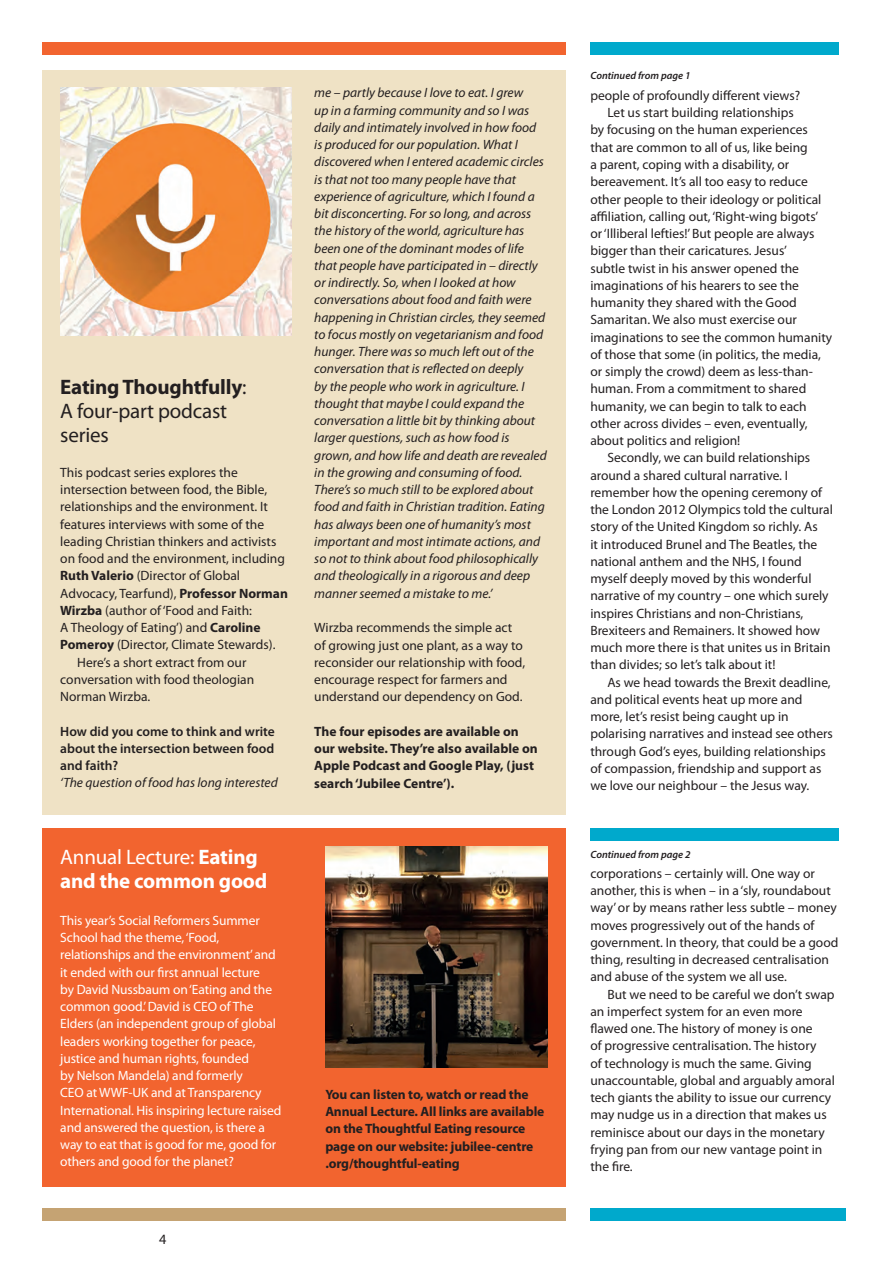
<style>
.page{position:relative;width:881px;height:1263px;background:#fff}
.page>*{position:absolute;margin:0;border:0;box-sizing:border-box;transform-origin:0 0}
.t1{font:21px/24px "Myriad Pro";letter-spacing:-.01em;color:#231f20}
.t2{font:700 21px/24px "Myriad Pro";letter-spacing:-.01em;color:#fff}
.t3{font:14.25px "Myriad Pro";color:#231f20}
.t4{font:13.5px/17.2px "Myriad Pro";color:#231f20}
.t5{font:italic 13.5px/17.2px "Myriad Pro";color:#231f20}
.t6{font:13.5px/17.2px "Myriad Pro";letter-spacing:-.01em;color:#fff}
.t7{font:700 13.5px/17.2px "Myriad Pro";letter-spacing:-.01em;color:#231f20}
.t8{font:600 13.5px/17.2px "Myriad Pro";color:#231f20;text-align:justify}
.t9{font:italic 600 10.5px "Myriad Pro";color:#231f20}
.s1{font-weight:700}
.s2{font-weight:400}
</style>
<div class="page">
<div style="left:43px;top:828px;width:523px;height:359px;background:#f2642f"></div>
<div style="left:43px;top:70px;width:523px;height:744px;background:#efe2c5"></div>
<div style="left:43px;top:42px;width:523px;height:13px;background:#f2642f"></div>
<div style="left:43px;top:1208px;width:523px;height:12px;background:#c5a373"></div>
<img style="left:60px;top:87px;width:231px;height:249px">
<img style="left:325px;top:846px;width:222px;height:222px">
<div style="left:590px;top:828px;width:248px;height:13px;background:#00a9cc"></div>
<div style="left:590px;top:1208px;width:255px;height:12px;background:#00a9cc"></div>
<div style="left:590px;top:43px;width:248px;height:12px;background:#00a9cc"></div>
<h1 class="t1" style="left:60px;top:375px;width:187px"><span class="s1">Eating Thoughtfully</span>:<br>A four-part podcast series</h1>
<p class="t4" style="left:60px;top:463px;width:179px">This podcast series explores the</p>
<p class="t4" style="left:60px;top:481px;width:208px">intersection between food, the Bible,</p>
<p class="t4" style="left:60px;top:498px;width:209px">relationships and the environment. It</p>
<p class="t4" style="left:60px;top:515px;width:205px">features interviews with some of the</p>
<p class="t4" style="left:60px;top:532px;width:217px">leading Christian thinkers and activists</p>
<p class="t4" style="left:60px;top:550px;width:226px">on food and the environment, including</p>
<p class="t4" style="left:60px;top:567px;width:181px"><span class="s1">Ruth Valerio</span> (Director of Global</p>
<p class="t4" style="left:60px;top:584px;width:229px">Advocacy, Tearfund), <span class="s1">Professor Norman</span></p>
<p class="t4" style="left:60px;top:601px;width:193px"><span class="s1">Wirzba</span> (author of ‘Food and Faith:</p>
<p class="t4" style="left:60px;top:619px;width:202px">A Theology of Eating’) and <span class="s1">Caroline</span></p>
<p class="t4" style="left:60px;top:636px;width:216px"><span class="s1">Pomeroy</span> (Director, Climate Stewards).</p>
<p class="t4" style="left:77px;top:653px;width:171px">Here’s a short extract from our</p>
<p class="t4" style="left:60px;top:670px;width:195px">conversation with food theologian</p>
<p class="t4" style="left:60px;top:688px;width:92px">Norman Wirzba.</p>
<p class="t8" style="left:60px;top:723px;width:216px">How did you come to think and write about the intersection between food and faith?</p>
<p class="t5" style="left:60px;top:774px;width:219px">‘The question of food has long interested</p>
<h1 class="t2" style="left:60px;top:845px;width:208px"><span class="s2">Annual Lecture:</span> Eating and the common good</h1>
<p class="t6" style="left:60px;top:911px;width:222px">This year’s Social Reformers Summer School had the theme, ‘Food, relationships and the environment’ and it ended with our first annual lecture<br>by David Nussbaum on ‘Eating and the common good.’ David is CEO of The Elders (an independent group of global leaders working together for peace, justice and human rights, founded<br>by Nelson Mandela) and formerly<br>CEO at WWF-UK and at Transparency International. His inspiring lecture raised and answered the question, is there a way to eat that is good for me, good for others and good for the planet?</p>
<p class="t3" style="left:159px;top:1230px;width:9px">4</p>
<p class="t5" style="left:314px;top:85px;width:234px">me – partly because I love to eat. I grew<br>up in a farming community and so I was daily and intimately involved in how food is produced for our population. What I discovered when I entered academic circles is that not too many people have that experience of agriculture, which I found a bit disconcerting. For so long, and across the history of the world, agriculture has been one of the dominant modes of life that people have participated in – directly or indirectly. So, when I looked at how conversations about food and faith were happening in Christian circles, they seemed to focus mostly on vegetarianism and food hunger. There was so much left out of the conversation that is reflected on deeply<br>by the people who work in agriculture. I thought that maybe I could expand the conversation a little bit by thinking about larger questions, such as how food is grown, and how life and death are revealed in the growing and consuming of food.<br>There’s so much still to be explored about food and faith in Christian tradition. Eating has always been one of humanity’s most important and most intimate actions, and so not to think about food philosophically and theologically in a rigorous and deep manner seemed a mistake to me.’</p>
<p class="t4" style="left:314px;top:619px;width:212px">Wirzba recommends the simple act of growing just one plant, as a way to reconsider our relationship with food, encourage respect for farmers and understand our dependency on God.</p>
<p class="t7" style="left:314px;top:723px;width:225px">The four episodes are available on our website. They’re also available on Apple Podcast and Google Play, (just search ‘Jubilee Centre’).</p>
<p class="t7" style="left:325px;top:1086px;width:220px">You can listen to, watch or read the Annual Lecture. All links are available on the Thoughtful Eating resource page on our website: jubilee-centre .org/thoughtful-eating</p>
<p class="t9" style="left:590px;top:70px;width:102px">Continued from page 1</p>
<p class="t4" style="left:590px;top:87px;width:211px">people of profoundly different views?</p>
<p class="t4" style="left:607px;top:104px;width:188px">Let us start building relationships</p>
<p class="t4" style="left:590px;top:121px;width:219px">by focusing on the human experiences</p>
<p class="t4" style="left:590px;top:138px;width:219px">that are common to all of us, like being</p>
<p class="t4" style="left:590px;top:156px;width:200px">a parent, coping with a disability, or</p>
<p class="t4" style="left:590px;top:173px;width:219px">bereavement. It’s all too easy to reduce</p>
<p class="t4" style="left:590px;top:190px;width:232px">other people to their ideology or political</p>
<p class="t4" style="left:590px;top:207px;width:229px">affiliation, calling out, ‘Right-wing bigots’</p>
<p class="t4" style="left:590px;top:225px;width:225px">or ‘Illiberal lefties!’ But people are always</p>
<p class="t4" style="left:590px;top:242px;width:198px">bigger than their caricatures. Jesus’</p>
<p class="t4" style="left:590px;top:259px;width:210px">subtle twist in his answer opened the</p>
<p class="t4" style="left:590px;top:276px;width:210px">imaginations of his hearers to see the</p>
<p class="t4" style="left:590px;top:294px;width:208px">humanity they shared with the Good</p>
<p class="t4" style="left:590px;top:311px;width:208px">Samaritan. We also must exercise our</p>
<p class="t4" style="left:590px;top:328px;width:243px">imaginations to see the common humanity</p>
<p class="t4" style="left:590px;top:345px;width:232px">of those that some (in politics, the media,</p>
<p class="t4" style="left:590px;top:363px;width:224px">or simply the crowd) deem as less-than-</p>
<p class="t4" style="left:590px;top:380px;width:217px">human. From a commitment to shared</p>
<p class="t4" style="left:590px;top:397px;width:218px">humanity, we can begin to talk to each</p>
<p class="t4" style="left:590px;top:414px;width:219px">other across divides – even, eventually,</p>
<p class="t4" style="left:590px;top:432px;width:151px">about politics and religion!</p>
<p class="t4" style="left:607px;top:449px;width:204px">Secondly, we can build relationships</p>
<p class="t4" style="left:590px;top:466px;width:199px">around a shared cultural narrative. I</p>
<p class="t4" style="left:590px;top:483px;width:233px">remember how the opening ceremony of</p>
<p class="t4" style="left:590px;top:501px;width:244px">the London 2012 Olympics told the cultural</p>
<p class="t4" style="left:590px;top:518px;width:229px">story of the United Kingdom so richly. As</p>
<p class="t4" style="left:590px;top:535px;width:228px">it introduced Brunel and The Beatles, the</p>
<p class="t4" style="left:590px;top:552px;width:213px">national anthem and the NHS, I found</p>
<p class="t4" style="left:590px;top:570px;width:222px">myself deeply moved by this wonderful</p>
<p class="t4" style="left:590px;top:587px;width:240px">narrative of my country – one which surely</p>
<p class="t4" style="left:590px;top:604px;width:214px">inspires Christians and non-Christians,</p>
<p class="t4" style="left:590px;top:621px;width:231px">Brexiteers and Remainers. It showed how</p>
<p class="t4" style="left:590px;top:639px;width:242px">much more there is that unites us in Britain</p>
<p class="t4" style="left:590px;top:656px;width:186px">than divides; so let’s talk about it!</p>
<p class="t4" style="left:607px;top:673px;width:225px">As we head towards the Brexit deadline,</p>
<p class="t4" style="left:590px;top:690px;width:213px">and political events heat up more and</p>
<p class="t4" style="left:590px;top:708px;width:200px">more, let’s resist being caught up in</p>
<p class="t4" style="left:590px;top:725px;width:244px">polarising narratives and instead see others</p>
<p class="t4" style="left:590px;top:742px;width:237px">through God’s eyes, building relationships</p>
<p class="t4" style="left:590px;top:759px;width:232px">of compassion, friendship and support as</p>
<p class="t4" style="left:590px;top:777px;width:220px">we love our neighbour – the Jesus way.</p>
<p class="t9" style="left:590px;top:849px;width:102px">Continued from page 2</p>
<p class="t4" style="left:590px;top:864px;width:249px">corporations – certainly will. One way or another, this is when – in a ‘sly, roundabout way’ or by means rather less subtle – money moves progressively out of the hands of government. In theory, that could be a good thing, resulting in decreased centralisation and abuse of the system we all use.</p>
<p class="t4" style="left:590px;top:985px;width:246px;text-indent:17px">But we need to be careful we don’t swap an imperfect system for an even more flawed one. The history of money is one<br>of progressive centralisation. The history<br>of technology is much the same. Giving unaccountable, global and arguably amoral tech giants the ability to issue our currency may nudge us in a direction that makes us reminisce about our days in the monetary frying pan from our new vantage point in the fire.</p>
</div>
